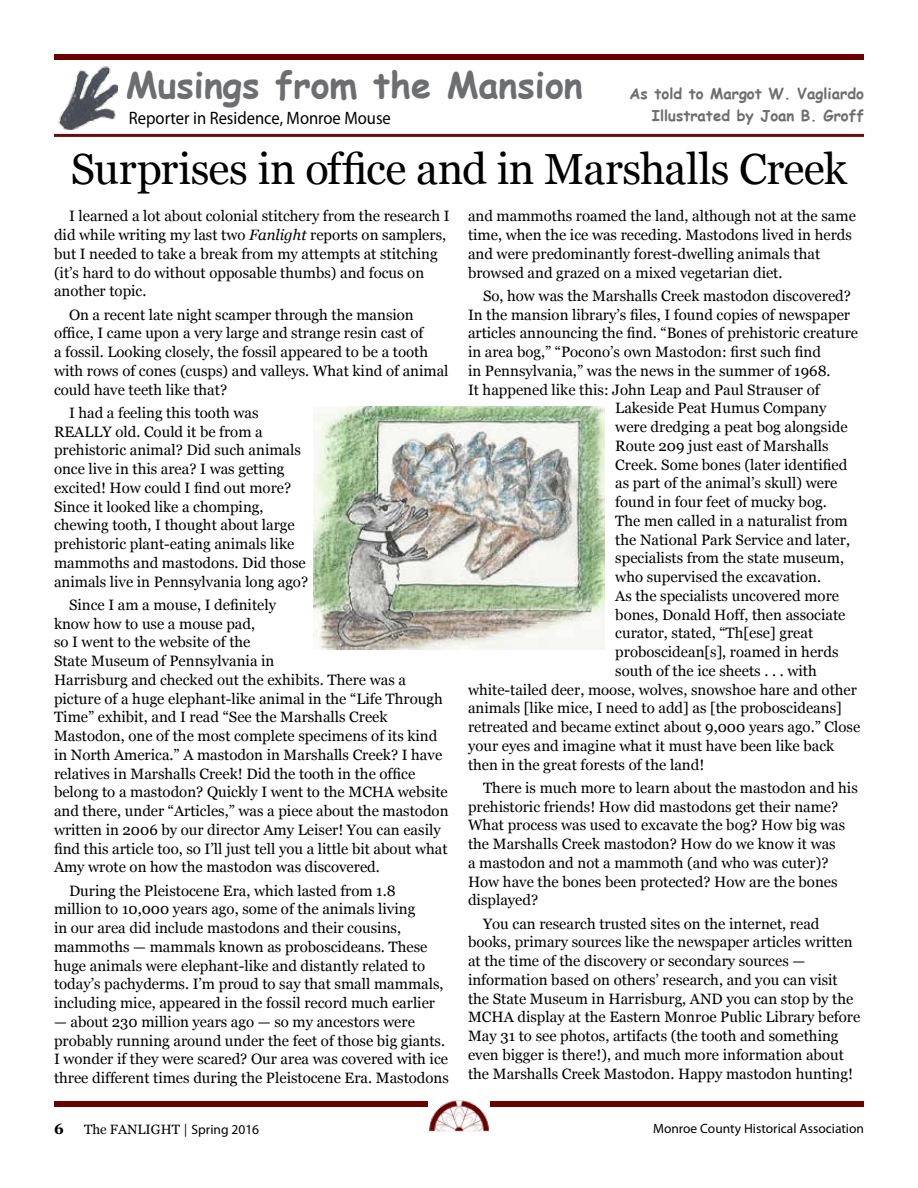
<style>
.page{position:relative;width:918px;height:1188px;background:#fff}
.page>*{position:absolute;margin:0;border:0;box-sizing:border-box;transform-origin:0 0}
.t1{font:43.5px "Georgia";letter-spacing:-.01em;color:#000}
.t2{font:700 36px "Comic Sans MS";color:#6d6e71}
.t3{font:18px "Myriad Pro";color:#000;scale:.92 1}
.t4{font:15px/18.8px "Georgia";color:#000}
.t5{font:700 15px "Comic Sans MS";color:#6d6e71}
.t6{font:700 15px "Georgia";color:#000}
.t7{font:13.5px "Myriad Pro";color:#000}
.t8{font:13.5px "Georgia";color:#000}
.s1{font-style:italic}
.s2{font-family:"Myriad Pro"}
</style>
<div class="page">
<div style="left:54px;top:54px;width:810px;height:6px;background:#6b0001"></div>
<div style="left:54px;top:1101px;width:810px;height:6px;background:#6b0001"></div>
<svg style="left:429px;top:1131px;width:60px;height:1px"></svg>
<img style="left:428px;top:1100px;width:62px;height:31px">
<img style="left:314px;top:407px;width:290px;height:243px">
<img style="left:58px;top:66px;width:59px;height:64px">
<hr style="left:54px;top:134px;width:810px;height:3px;background:#690c0d">
<h2 class="t2" style="left:126px;top:59px;width:458px">Musings from the Mansion</h2>
<p class="t5" style="left:630px;top:82px;width:236px">As told to Margot W. Vagliardo</p>
<p class="t3" style="left:129px;top:107px;width:286px">Reporter in Residence, Monroe Mouse</p>
<p class="t5" style="left:652px;top:104px;width:214px">Illustrated by Joan B. Groff</p>
<h1 class="t1" style="left:71px;top:145px;width:778px">Surprises in office and in Marshalls Creek</h1>
<p class="t4" style="left:54px;top:207px;width:397px;text-indent:15px">I learned a lot about colonial stitchery from the research I did while writing my last two <span class="s1">Fanlight</span> reports on samplers, but I needed to take a break from my attempts at stitching (it’s hard to do without opposable thumbs) and focus on another topic.</p>
<p class="t4" style="left:54px;top:305px;width:396px;text-indent:15px">On a recent late night scamper through the mansion office, I came upon a very large and strange resin cast of<br>a fossil. Looking closely, the fossil appeared to be a tooth with rows of cones (cusps) and valleys. What kind of animal could have teeth like that?</p>
<p class="t4" style="left:54px;top:403px;width:256px;text-indent:15px">I had a feeling this tooth was REALLY old. Could it be from a prehistoric animal? Did such animals once live in this area? I was getting excited! How could I find out more?<br>Since it looked like a chomping, chewing tooth, I thought about large prehistoric plant-eating animals like mammoths and mastodons. Did those animals live in Pennsylvania long ago?</p>
<p class="t4" style="left:54px;top:595px;width:396px;text-indent:15px">Since I am a mouse, I definitely<br>know how to use a mouse pad,<br>so I went to the website of the<br>State Museum of Pennsylvania in<br>Harrisburg and checked out the exhibits. There was a picture of a huge elephant-like animal in the “Life Through Time” exhibit, and I read “See the Marshalls Creek Mastodon, one of the most complete specimens of its kind in North America.” A mastodon in Marshalls Creek? I have relatives in Marshalls Creek! Did the tooth in the office belong to a mastodon? Quickly I went to the MCHA website and there, under “Articles,” was a piece about the mastodon written in 2006 by our director Amy Leiser! You can easily find this article too, so I’ll just tell you a little bit about what Amy wrote on how the mastodon was discovered.</p>
<p class="t4" style="left:54px;top:881px;width:391px;text-indent:15px">During the Pleistocene Era, which lasted from 1.8 million to 10,000 years ago, some of the animals living<br>in our area did include mastodons and their cousins, mammoths — mammals known as proboscideans. These huge animals were elephant-like and distantly related to today’s pachyderms. I’m proud to say that small mammals, including mice, appeared in the fossil record much earlier</p>
<p class="t4" style="left:54px;top:1012px;width:397px">— about 230 million years ago — so my ancestors were probably running around under the feet of those big giants.<br>I wonder if they were scared? Our area was covered with ice three different times during the Pleistocene Era. Mastodons</p>
<p class="t4" style="left:468px;top:207px;width:389px">and mammoths roamed the land, although not at the same time, when the ice was receding. Mastodons lived in herds and were predominantly forest-dwelling animals that browsed and grazed on a mixed vegetarian diet.</p>
<p class="t4" style="left:483px;top:286px;width:370px">So, how was the Marshalls Creek mastodon discovered?</p>
<p class="t4" style="left:468px;top:305px;width:384px">In the mansion library’s files, I found copies of newspaper</p>
<p class="t4" style="left:468px;top:324px;width:392px">articles announcing the find. “Bones of prehistoric creature</p>
<p class="t4" style="left:468px;top:343px;width:355px">in area bog,” “Pocono’s own Mastodon: first such find</p>
<p class="t4" style="left:468px;top:361px;width:364px">in Pennsylvania,” was the news in the summer of 1968.</p>
<p class="t4" style="left:468px;top:380px;width:353px">It happened like this: John Leap and Paul Strauser of</p>
<p class="t4" style="left:615px;top:399px;width:213px">Lakeside Peat Humus Company</p>
<p class="t4" style="left:615px;top:418px;width:234px">were dredging a peat bog alongside</p>
<p class="t4" style="left:615px;top:436px;width:215px">Route 209 just east of Marshalls</p>
<p class="t4" style="left:615px;top:455px;width:234px">Creek. Some bones (later identified</p>
<p class="t4" style="left:615px;top:474px;width:224px">as part of the animal’s skull) were</p>
<p class="t4" style="left:615px;top:493px;width:213px">found in four feet of mucky bog.</p>
<p class="t4" style="left:615px;top:511px;width:234px">The men called in a naturalist from</p>
<p class="t4" style="left:615px;top:530px;width:236px">the National Park Service and later,</p>
<p class="t4" style="left:615px;top:549px;width:230px">specialists from the state museum,</p>
<p class="t4" style="left:615px;top:568px;width:207px">who supervised the excavation.</p>
<p class="t4" style="left:615px;top:586px;width:225px">As the specialists uncovered more</p>
<p class="t4" style="left:615px;top:605px;width:232px">bones, Donald Hoff, then associate</p>
<p class="t4" style="left:615px;top:624px;width:199px">curator, stated, “Th[ese] great</p>
<p class="t4" style="left:615px;top:643px;width:225px">proboscidean[s], roamed in herds</p>
<p class="t4" style="left:615px;top:661px;width:203px">south of the ice sheets . . . with</p>
<p class="t4" style="left:468px;top:680px;width:391px">white-tailed deer, moose, wolves, snowshoe hare and other</p>
<p class="t4" style="left:468px;top:699px;width:375px">animals [like mice, I need to add] as [the proboscideans]</p>
<p class="t4" style="left:468px;top:718px;width:394px">retreated and became extinct about 9,000 years ago.” Close</p>
<p class="t4" style="left:468px;top:736px;width:368px">your eyes and imagine what it must have been like back</p>
<p class="t4" style="left:468px;top:755px;width:238px">then in the great forests of the land!</p>
<p class="t4" style="left:468px;top:778px;width:391px;text-indent:15px">There is much more to learn about the mastodon and his prehistoric friends! How did mastodons get their name?<br>What process was used to excavate the bog? How big was the Marshalls Creek mastodon? How do we know it was<br>a mastodon and not a mammoth (and who was cuter)?<br>How have the bones been protected? How are the bones displayed?</p>
<p class="t4" style="left:468px;top:914px;width:394px;text-indent:15px">You can research trusted sites on the internet, read books, primary sources like the newspaper articles written at the time of the discovery or secondary sources — information based on others’ research, and you can visit the State Museum in Harrisburg, AND you can stop by the MCHA display at the Eastern Monroe Public Library before May 31 to see photos, artifacts (the tooth and something even bigger is there!), and much more information about the Marshalls Creek Mastodon. Happy mastodon hunting!</p>
<p class="t6" style="left:54px;top:1120px;width:11px">6</p>
<p class="t8" style="left:84px;top:1122px;width:177px">The FANLIGHT | <span class="s2">Spring 2016</span></p>
<p class="t7" style="left:653px;top:1120px;width:212px">Monroe County Historical Association</p>
</div>
